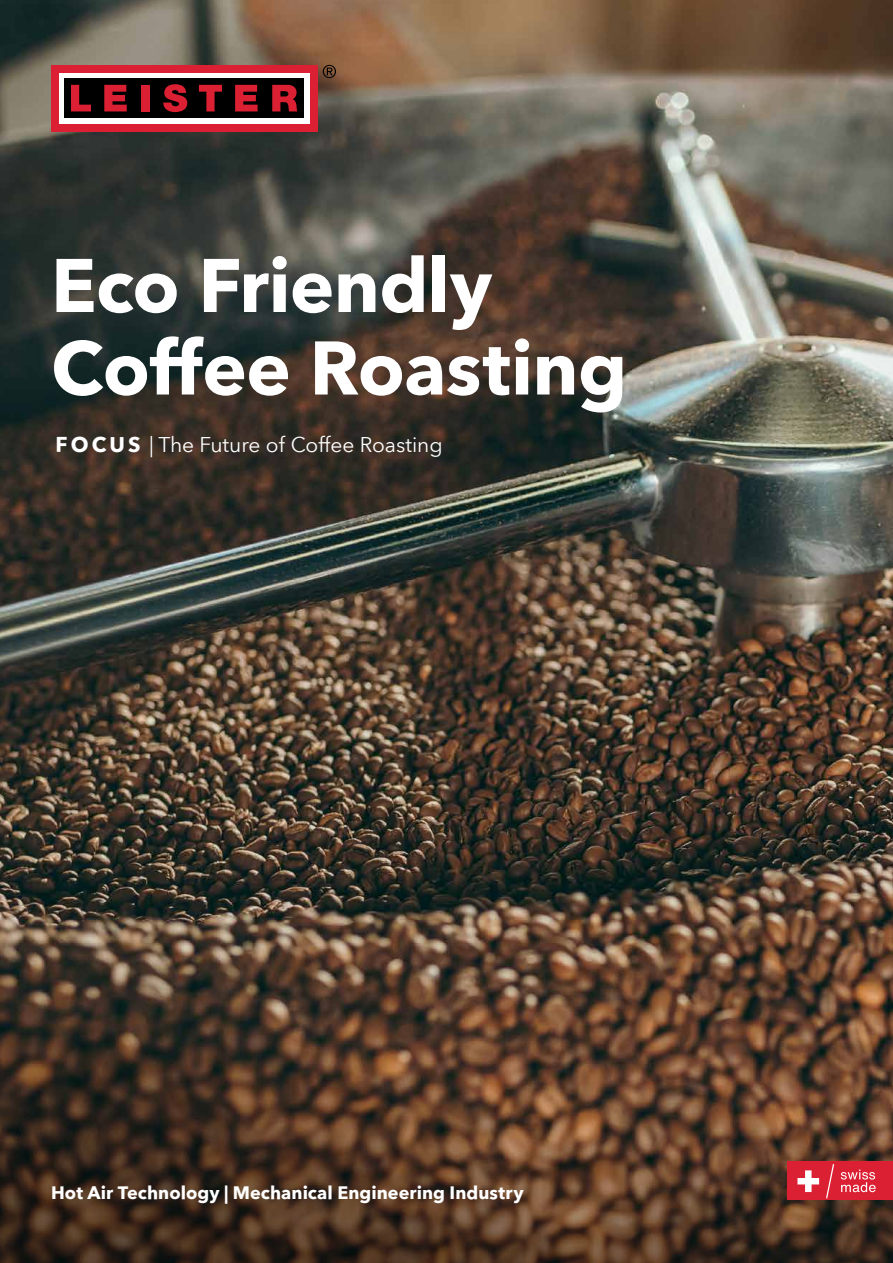
<style>
.page{position:relative;width:893px;height:1263px;background:#fff}
.page>*{position:absolute;margin:0;border:0;box-sizing:border-box;transform-origin:0 0}
.t1{font:700 75px/82.5px "Avenir Next World";letter-spacing:-.01em;color:#fff}
.t2{font:21px "Avenir Next World";color:#fff}
.t3{font:700 18px "Avenir Next World";letter-spacing:.005em;color:#fff}
.s1{font-weight:700}
</style>
<div class="page">
<img style="left:0;top:0;width:893px;height:960px">
<svg style="left:0;top:960px;width:893px;height:303px;background:#533928"></svg>
<div style="left:51px;top:65px;width:266px;height:66px;background:#da2032"></div>
<div style="left:59px;top:73px;width:250px;height:50px;background:#fff"></div>
<div style="left:64px;top:78px;width:240px;height:40px;background:#000"></div>
<svg style="left:71px;top:85px;width:20px;height:26px"></svg>
<svg style="left:104px;top:85px;width:23px;height:26px"></svg>
<div style="left:141px;top:85px;width:9px;height:26px;background:#da2032"></div>
<svg style="left:163px;top:84px;width:24px;height:28px"></svg>
<svg style="left:199px;top:85px;width:23px;height:26px"></svg>
<svg style="left:235px;top:85px;width:23px;height:26px"></svg>
<svg style="left:272px;top:85px;width:25px;height:26px"></svg>
<svg style="left:323px;top:65px;width:13px;height:13px"></svg>
<div style="left:788px;top:1161px;width:105px;height:38px;background:#da2032"></div>
<svg style="left:841px;top:1169px;width:35px;height:23px"></svg>
<svg style="left:797px;top:1170px;width:22px;height:22px"></svg>
<svg style="left:826px;top:1164px;width:8px;height:34px"></svg>
<h1 class="t1" style="left:51px;top:245px;width:578px">Eco Friendly<br>Coffee Roasting</h1>
<p class="t2" style="left:56px;top:428px;width:389px"><span class="s1">FOCUS</span> | The Future of Coffee Roasting</p>
<p class="t3" style="left:51px;top:1182px;width:474px">Hot Air Technology | Mechanical Engineering Industry</p>
</div>
